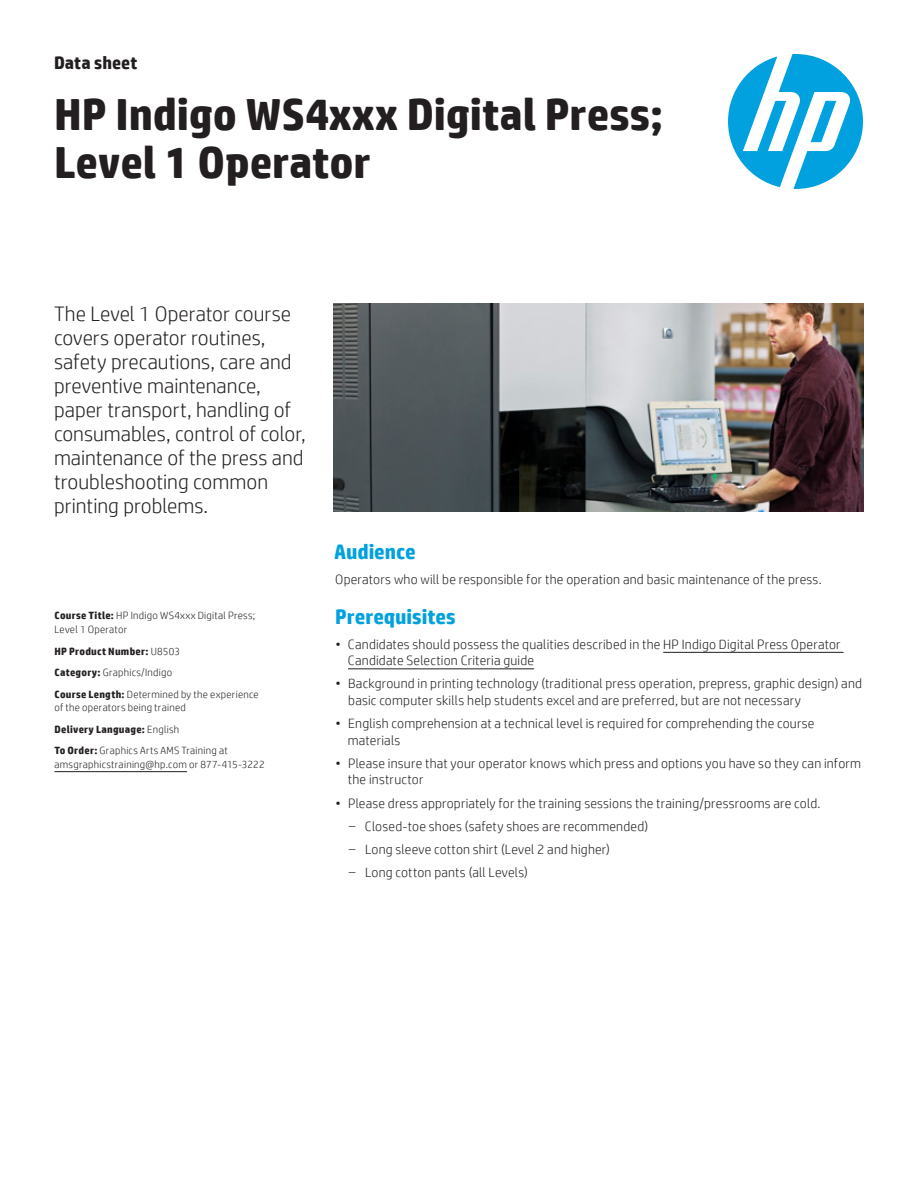
<style>
.page{position:relative;width:918px;height:1188px;background:#fff}
.page>*{position:absolute;margin:0;border:0;box-sizing:border-box;transform-origin:0 0}
.t1{font:700 45px/48px "HP Simplified";letter-spacing:-.005em;color:#231f20}
.t2{font:300 21px/24px "HP Simplified";color:#231f20}
.t3{font:700 21px "HP Simplified";color:#00a1de}
.t4{font:700 18px "HP Simplified";color:#231f20}
.t5{font:300 13.5px/16.5px "HP Simplified";letter-spacing:.015em;color:#231f20}
.t6{font:300 10.5px/21.6px "HP Simplified";letter-spacing:.025em;color:#231f20}
.s1{font-weight:700}
</style>
<div class="page">
<svg style="left:728px;top:54px;width:135px;height:135px"></svg>
<img style="left:333px;top:304px;width:530px;height:208px">
<hr style="left:54px;top:771px;width:133px;height:1px;background:#231f20">
<hr style="left:663px;top:652px;width:181px;height:1px;background:#231f20">
<hr style="left:348px;top:669px;width:186px;height:1px;background:#231f20">
<h3 class="t4" style="left:54px;top:51px;width:85px">Data sheet</h3>
<h1 class="t1" style="left:54px;top:91px;width:611px">HP Indigo WS4xxx Digital Press;<br>Level 1 Operator</h1>
<p class="t2" style="left:54px;top:301px;width:253px">The Level 1 Operator course covers operator routines, safety precautions, care and preventive maintenance, paper transport, handling of consumables, control of color, maintenance of the press and troubleshooting common printing problems.</p>
<p class="t6" style="left:54px;top:609px;width:202px;line-height:13.5px"><span class="s1">Course Title:</span> HP Indigo WS4xxx Digital Press;<br>Level 1 Operator</p>
<p class="t6" style="left:54px;top:640px;width:206px"><span class="s1">HP Product Number:</span> U8503<br><span class="s1">Category:</span> Graphics/Indigo<br><span class="s1">Course Length:</span> Determined by the experience</p>
<p class="t6" style="left:54px;top:696px;width:175px">of the operators being trained<br><span class="s1">Delivery Language:</span> English<br><span class="s1">To Order:</span> Graphics Arts AMS Training at</p>
<p class="t6" style="left:54px;top:753px;width:212px">amsgraphicstraining@hp.com or 877-415-3222</p>
<h2 class="t3" style="left:334px;top:538px;width:83px">Audience</h2>
<p class="t5" style="left:335px;top:570px;width:488px">Operators who will be responsible for the operation and basic maintenance of the press.</p>
<h2 class="t3" style="left:335px;top:603px;width:122px">Prerequisites</h2>
<p class="t5" style="left:348px;top:635px;width:494px;text-indent:-12px">• Candidates should possess the qualities described in the HP Indigo Digital Press Operator<br>Candidate Selection Criteria guide</p>
<p class="t5" style="left:348px;top:675px;width:515px;text-indent:-13px">• Background in printing technology (traditional press operation, prepress, graphic design) and basic computer skills help students excel and are preferred, but are not necessary</p>
<p class="t5" style="left:348px;top:715px;width:468px;text-indent:-12px">• English comprehension at a technical level is required for comprehending the course materials</p>
<p class="t5" style="left:348px;top:755px;width:515px;text-indent:-12px">• Please insure that your operator knows which press and options you have so they can inform the instructor</p>
<p class="t5" style="left:336px;top:794px;width:487px">• Please dress appropriately for the training sessions the training/pressrooms are cold.</p>
<p class="t5" style="left:349px;top:818px;width:301px">– Closed-toe shoes (safety shoes are recommended)</p>
<p class="t5" style="left:349px;top:841px;width:263px">– Long sleeve cotton shirt (Level 2 and higher)</p>
<p class="t5" style="left:349px;top:864px;width:181px">– Long cotton pants (all Levels)</p>
</div>
